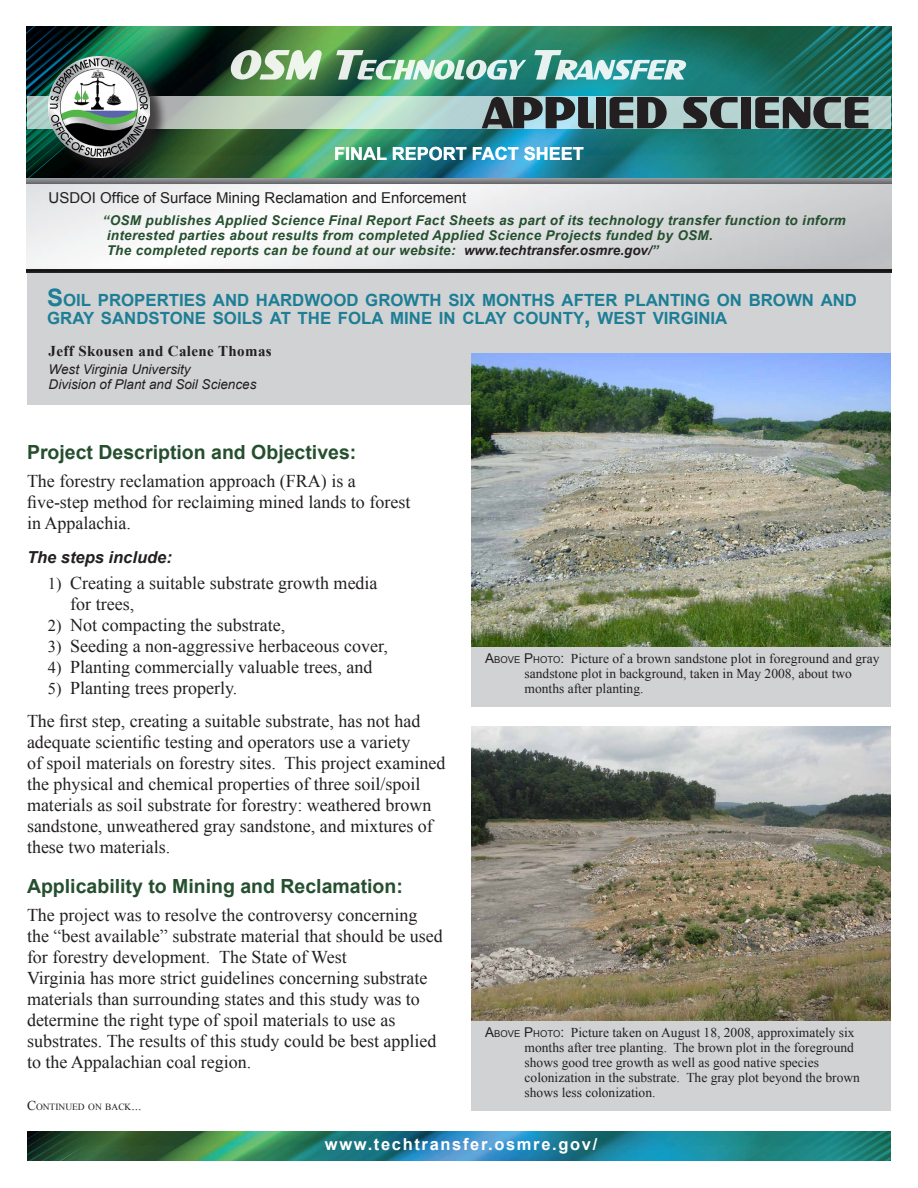
<style>
.page{position:relative;width:918px;height:1188px;background:#fff}
.page>*{position:absolute;margin:0;border:0;box-sizing:border-box;transform-origin:0 0}
.t1{font:700 19.5px "Arial";color:#254f2e}
.Body{font:18px/21px "Times New Roman";color:#231f20}
.BodyBullet{font:18px/21px "Times New Roman";color:#231f20}
.t2{font:700 18px "Arial";color:#fff}
.BodyCentered{font:700 16.8px/18px "Arial";color:#1d7e95}
.t3{font:700 16.5px "Arial";letter-spacing:.1em;color:#fff}
.t4{font:italic 700 16.5px "Arial";color:#231f20}
.BodyTab{font:15px "Arial";color:#231f20}
.t5{font:700 15px "Times New Roman";letter-spacing:.025em;color:#231f20}
.t6{font:13.5px/15px "Times New Roman";color:#231f20}
.t7{font:italic 700 13.5px/15px "Arial";letter-spacing:.025em;color:#254f2e}
.t8{font:italic 13.5px/15px "Arial";color:#231f20}
.Body-2{font:9.45px "Times New Roman";color:#231f20}
.s1{color:#231f20}
.s2{font-size:24px}
.s3{font-size:16.5px}
.s4{font-size:13.5px}
.s5{font-family:"Arial"}
.s6{font-family:"Arial";font-size:9.45px}
</style>
<div class="page">
<div style="left:27px;top:272px;width:864px;height:133px;background:#d1d2d4"></div>
<img style="left:27px;top:1131px;width:864px;height:30px">
<img style="left:27px;top:27px;width:864px;height:151px">
<svg style="left:27px;top:96px;width:864px;height:33px;background:#b9d1c6"></svg>
<div style="left:51px;top:59px;width:117px;height:117px;background:#231f20;opacity:.75"></div>
<img style="left:49px;top:57px;width:100px;height:100px">
<img style="left:27px;top:178px;width:864px;height:94px">
<svg style="left:482px;top:97px;width:112px;height:31px;background:#5b696d"></svg>
<div style="left:596px;top:97px;width:10px;height:31px;background:#231f20"></div>
<svg style="left:610px;top:97px;width:57px;height:31px;background:#525a5b"></svg>
<svg style="left:683px;top:97px;width:55px;height:31px;background:#64706f"></svg>
<div style="left:741px;top:97px;width:10px;height:31px;background:#231f20"></div>
<svg style="left:755px;top:97px;width:113px;height:31px;background:#5c6463"></svg>
<svg style="left:231px;top:50px;width:91px;height:30px;background:#aec6a9"></svg>
<img style="left:336px;top:50px;width:190px;height:30px">
<svg style="left:534px;top:50px;width:152px;height:30px;background:#75b5af"></svg>
<div style="left:472px;top:647px;width:419px;height:60px;background:#d1d2d4"></div>
<div style="left:472px;top:1021px;width:419px;height:90px;background:#d1d2d4"></div>
<img style="left:472px;top:353px;width:419px;height:294px">
<img style="left:472px;top:727px;width:419px;height:293px">
<p class="t2" style="left:334px;top:142px;width:251px">FINAL REPORT FACT SHEET</p>
<p class="BodyTab" style="left:49px;top:188px;width:419px">USDOI Office of Surface Mining Reclamation and Enforcement</p>
<p class="t7" style="left:107px;top:213px;width:741px;text-indent:-4px">“OSM publishes Applied Science Final Report Fact Sheets as part of its technology transfer function to inform interested parties about results from completed Applied Science Projects funded by OSM.</p>
<p class="t7" style="left:107px;top:243px;width:553px">The completed reports can be found at our website: <span class="s1">www.techtransfer.osmre.gov/</span>”</p>
<p class="BodyCentered" style="left:47px;top:292px;width:811px"><span class="s2">S</span>OIL PROPERTIES AND HARDWOOD GROWTH SIX MONTHS AFTER PLANTING ON BROWN AND<br>GRAY SANDSTONE SOILS AT THE FOLA MINE IN CLAY COUNTY<span class="s2">,</span> WEST VIRGINIA</p>
<p class="t5" style="left:49px;top:340px;width:225px">Jeff Skousen and Calene Thomas</p>
<p class="t8" style="left:49px;top:362px;width:209px">West Virginia University<br>Division of Plant and Soil Sciences</p>
<h1 class="t1" style="left:27px;top:439px;width:331px">Project Description and Objectives:</h1>
<p class="Body" style="left:27px;top:470px;width:385px">The forestry reclamation approach (FRA) is a five-step method for reclaiming mined lands to forest in Appalachia.</p>
<h2 class="t4" style="left:27px;top:546px;width:146px">The steps include:</h2>
<p class="BodyBullet" style="left:70px;top:572px;width:309px;text-indent:-22px"><span class="s3">1)</span> Creating a suitable substrate growth media for trees,</p>
<p class="BodyBullet" style="left:48px;top:614px;width:239px"><span class="s3">2)</span> Not compacting the substrate,</p>
<p class="BodyBullet" style="left:48px;top:635px;width:341px"><span class="s3">3)</span> Seeding a non-aggressive herbaceous cover,</p>
<p class="BodyBullet" style="left:48px;top:656px;width:326px"><span class="s3">4)</span> Planting commercially valuable trees, and</p>
<p class="BodyBullet" style="left:48px;top:677px;width:191px"><span class="s3">5)</span> Planting trees properly.</p>
<p class="Body" style="left:27px;top:710px;width:420px">The first step, creating a suitable substrate, has not had adequate scientific testing and operators use a variety<br>of spoil materials on forestry sites. This project examined the physical and chemical properties of three soil/spoil materials as soil substrate for forestry: weathered brown sandstone, unweathered gray sandstone, and mixtures of these two materials.</p>
<h1 class="t1" style="left:27px;top:873px;width:377px">Applicability to Mining and Reclamation:</h1>
<p class="Body" style="left:27px;top:904px;width:417px">The project was to resolve the controversy concerning the “best available” substrate material that should be used for forestry development. The State of West<br>Virginia has more strict guidelines concerning substrate materials than surrounding states and this study was to determine the right type of spoil materials to use as substrates. The results of this study could be best applied to the Appalachian coal region.</p>
<p class="Body-2" style="left:27px;top:1101px;width:116px"><span class="s4">C</span>ONTINUED ON BACK<span class="s4">...</span></p>
<p class="t6" style="left:525px;top:651px;width:356px;text-indent:-39px"><span class="s5">A</span><span class="s6">BOVE</span> <span class="s5">P</span><span class="s6">HOTO</span><span class="s5">:</span> Picture of a brown sandstone plot in foreground and gray sandstone plot in background, taken in May 2008, about two months after planting.</p>
<p class="t6" style="left:525px;top:1025px;width:337px;text-indent:-39px"><span class="s5">A</span><span class="s6">BOVE</span> <span class="s5">P</span><span class="s6">HOTO</span><span class="s5">:</span> Picture taken on August 18, 2008, approximately six months after tree planting. The brown plot in the foreground shows good tree growth as well as good native species colonization in the substrate. The gray plot beyond the brown shows less colonization.</p>
<h2 class="t3" style="left:325px;top:1133px;width:274px">www.techtransfer.osmre.gov/</h2>
</div>
